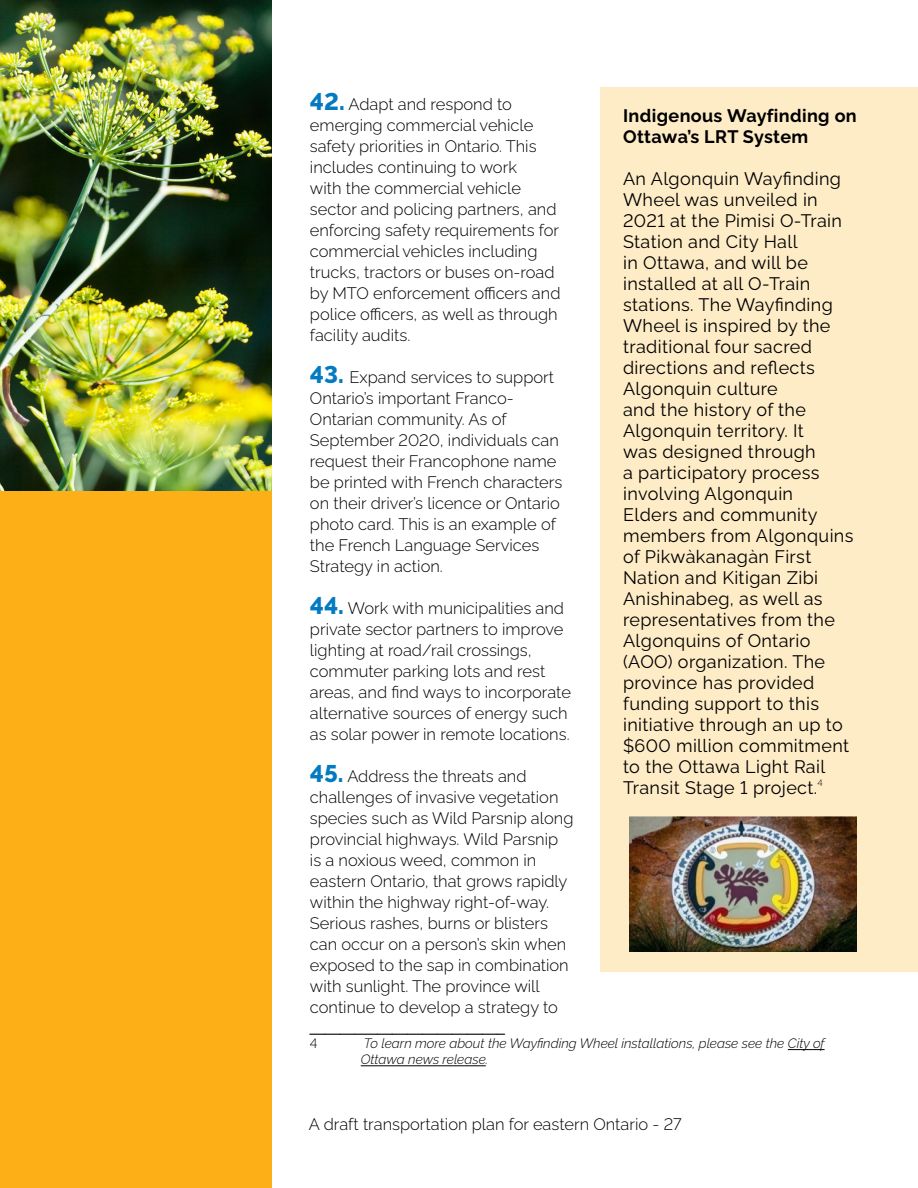
<style>
.page{position:relative;width:918px;height:1188px;background:#fff}
.page>*{position:absolute;margin:0;border:0;box-sizing:border-box;transform-origin:0 0}
.t1{font:18px/21px "Raleway";letter-spacing:.02em;color:#000}
.t2{font:700 18px/21px "Raleway";letter-spacing:.02em;color:#000}
.Body_AFTER_subhead{font:300 16.5px/21px "Raleway";color:#000}
.t3{font:italic 300 13.5px/16.2px "Raleway";color:#000}
.t4{font:13.5px "Arial";color:#000}
.t5{font:300 13.5px "Raleway";color:#000}
.s1{font-weight:800;font-size:24px;color:#047bc1}
</style>
<div class="page">
<div style="left:0;top:490px;width:272px;height:698px;background:#fcaf17"></div>
<div style="left:600px;top:88px;width:318px;height:884px;background:#feecc7"></div>
<img style="left:629px;top:816px;width:228px;height:135px">
<hr style="left:788px;top:1049px;width:37px;height:1px;background:#000">
<hr style="left:361px;top:1065px;width:125px;height:1px;background:#000">
<img style="left:0;top:0;width:272px;height:490px">
<p class="Body_AFTER_subhead" style="left:310px;top:92px;width:252px"><span class="s1">42.</span> Adapt and respond to emerging commercial vehicle safety priorities in Ontario. This includes continuing to work<br>with the commercial vehicle sector and policing partners, and enforcing safety requirements for commercial vehicles including trucks, tractors or buses on-road by MTO enforcement officers and police officers, as well as through facility audits.</p>
<p class="Body_AFTER_subhead" style="left:310px;top:365px;width:254px"><span class="s1">43.</span> Expand services to support<br>Ontario’s important Franco-<br>Ontarian community. As of<br>September 2020, individuals can request their Francophone name be printed with French characters on their driver’s licence or Ontario photo card. This is an example of the French Language Services<br>Strategy in action.</p>
<p class="Body_AFTER_subhead" style="left:310px;top:596px;width:263px"><span class="s1">44.</span> Work with municipalities and private sector partners to improve lighting at road/rail crossings, commuter parking lots and rest areas, and find ways to incorporate alternative sources of energy such as solar power in remote locations.</p>
<p class="Body_AFTER_subhead" style="left:310px;top:764px;width:265px"><span class="s1">45.</span> Address the threats and challenges of invasive vegetation species such as Wild Parsnip along provincial highways. Wild Parsnip is a noxious weed, common in eastern Ontario, that grows rapidly within the highway right-of-way.<br>Serious rashes, burns or blisters can occur on a person’s skin when exposed to the sap in combination with sunlight. The province will continue to develop a strategy to</p>
<h3 class="t2" style="left:623px;top:103px;width:235px">Indigenous Wayfinding on<br>Ottawa’s LRT System</h3>
<p class="t1" style="left:623px;top:166px;width:232px">An Algonquin Wayfinding<br>Wheel was unveiled in<br>2021 at the Pimisi O-Train<br>Station and City Hall<br>in Ottawa, and will be installed at all O-Train stations. The Wayfinding<br>Wheel is inspired by the traditional four sacred directions and reflects<br>Algonquin culture<br>and the history of the<br>Algonquin territory. It<br>was designed through<br>a participatory process involving Algonquin<br>Elders and community members from Algonquins of Pikwàkanagàn First<br>Nation and Kitigan Zibi<br>Anishinabeg, as well as representatives from the<br>Algonquins of Ontario (AOO) organization. The province has provided funding support to this initiative through an up to $600 million commitment to the Ottawa Light Rail<br>Transit Stage 1 project.<sup>4</sup></p>
<p class="t4" style="left:310px;top:1018px;width:197px">__________________________</p>
<p class="t5" style="left:310px;top:1033px;width:9px">4</p>
<p class="t3" style="left:361px;top:1034px;width:466px">To learn more about the Wayfinding Wheel installations, please see the City of<br>Ottawa news release.</p>
<p class="Body_AFTER_subhead" style="left:309px;top:1112px;width:374px">A draft transportation plan for eastern Ontario - 27</p>
</div>
